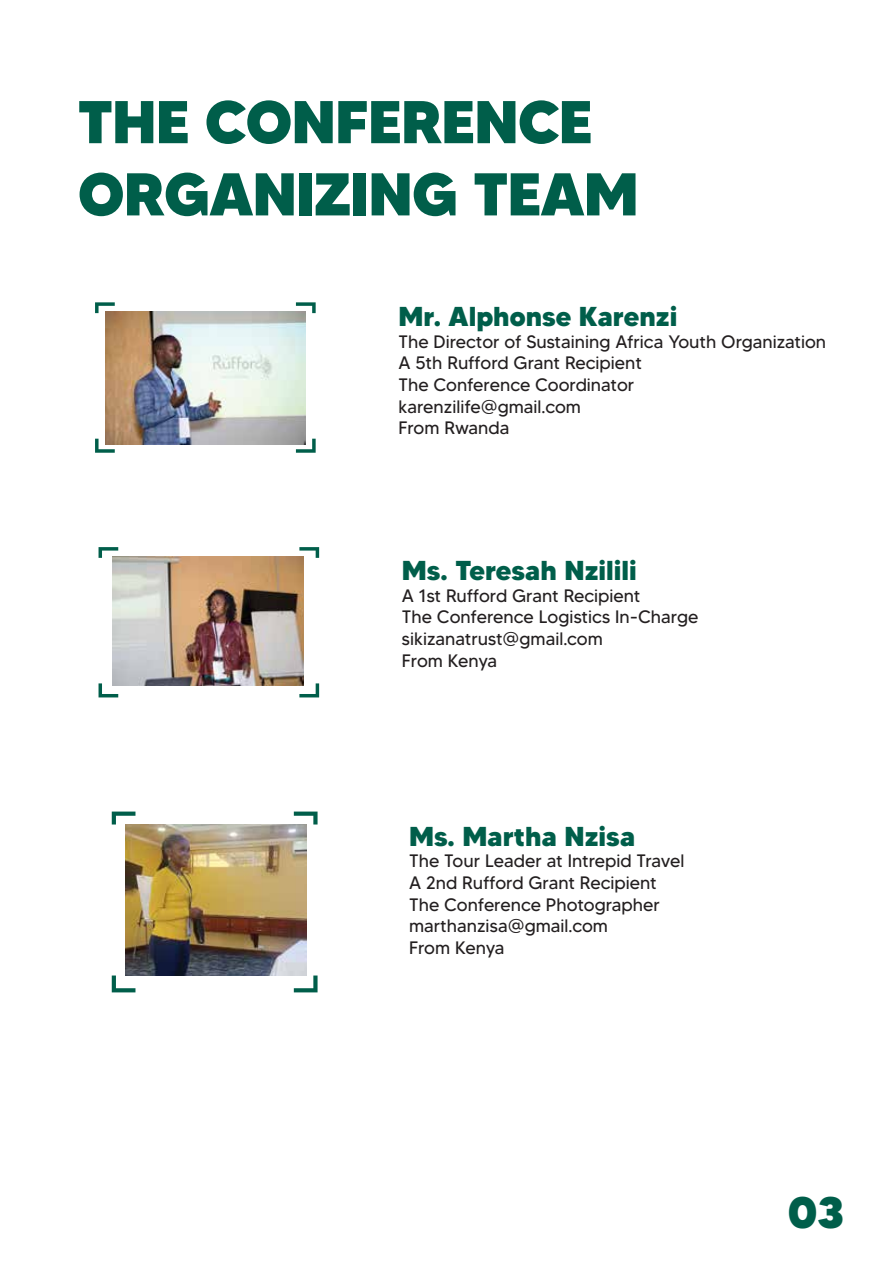
<style>
.page{position:relative;width:893px;height:1263px;background:#fff}
.page>*{position:absolute;margin:0;border:0;box-sizing:border-box;transform-origin:0 0}
.t1{font:800 60.15px/72.2px "MADETOMMY";letter-spacing:-.015em;color:#005e4a}
.t2{font:800 44.1px "MADETOMMY";color:#005e4a}
.t3{font:800 27.3px "MADETOMMY";color:#005e4a}
.t4{font:18px/21.6px "MADETOMMY";color:#231f20}
</style>
<div class="page">
<img style="left:105px;top:311px;width:200px;height:133px">
<svg style="left:296px;top:302px;width:20px;height:11px"></svg>
<svg style="left:95px;top:302px;width:20px;height:11px"></svg>
<svg style="left:296px;top:439px;width:20px;height:14px"></svg>
<svg style="left:95px;top:439px;width:20px;height:14px"></svg>
<svg style="left:299px;top:547px;width:20px;height:11px"></svg>
<svg style="left:99px;top:547px;width:19px;height:11px"></svg>
<svg style="left:299px;top:683px;width:20px;height:14px"></svg>
<svg style="left:99px;top:683px;width:19px;height:14px"></svg>
<svg style="left:294px;top:811px;width:24px;height:13px"></svg>
<svg style="left:112px;top:811px;width:23px;height:13px"></svg>
<svg style="left:294px;top:975px;width:24px;height:17px"></svg>
<svg style="left:112px;top:975px;width:23px;height:17px"></svg>
<img style="left:113px;top:556px;width:191px;height:129px">
<img style="left:126px;top:824px;width:181px;height:151px">
<h1 class="t1" style="left:78px;top:85px;width:563px">THE CONFERENCE<br>ORGANIZING TEAM</h1>
<h3 class="t3" style="left:398px;top:299px;width:280px">Mr. Alphonse Karenzi</h3>
<p class="t4" style="left:398px;top:330px;width:429px">The Director of Sustaining Africa Youth Organization<br>A 5th Rufford Grant Recipient<br>The Conference Coordinator<br>karenzilife@gmail.com<br>From Rwanda</p>
<h3 class="t3" style="left:402px;top:553px;width:237px">Ms. Teresah Nzilili</h3>
<p class="t4" style="left:402px;top:584px;width:298px">A 1st Rufford Grant Recipient<br>The Conference Logistics In-Charge sikizanatrust@gmail.com<br>From Kenya</p>
<h3 class="t3" style="left:409px;top:819px;width:228px">Ms. Martha Nzisa</h3>
<p class="t4" style="left:409px;top:850px;width:277px">The Tour Leader at Intrepid Travel<br>A 2nd Rufford Grant Recipient<br>The Conference Photographer marthanzisa@gmail.com<br>From Kenya</p>
<h2 class="t2" style="left:788px;top:1185px;width:58px">03</h2>
</div>
